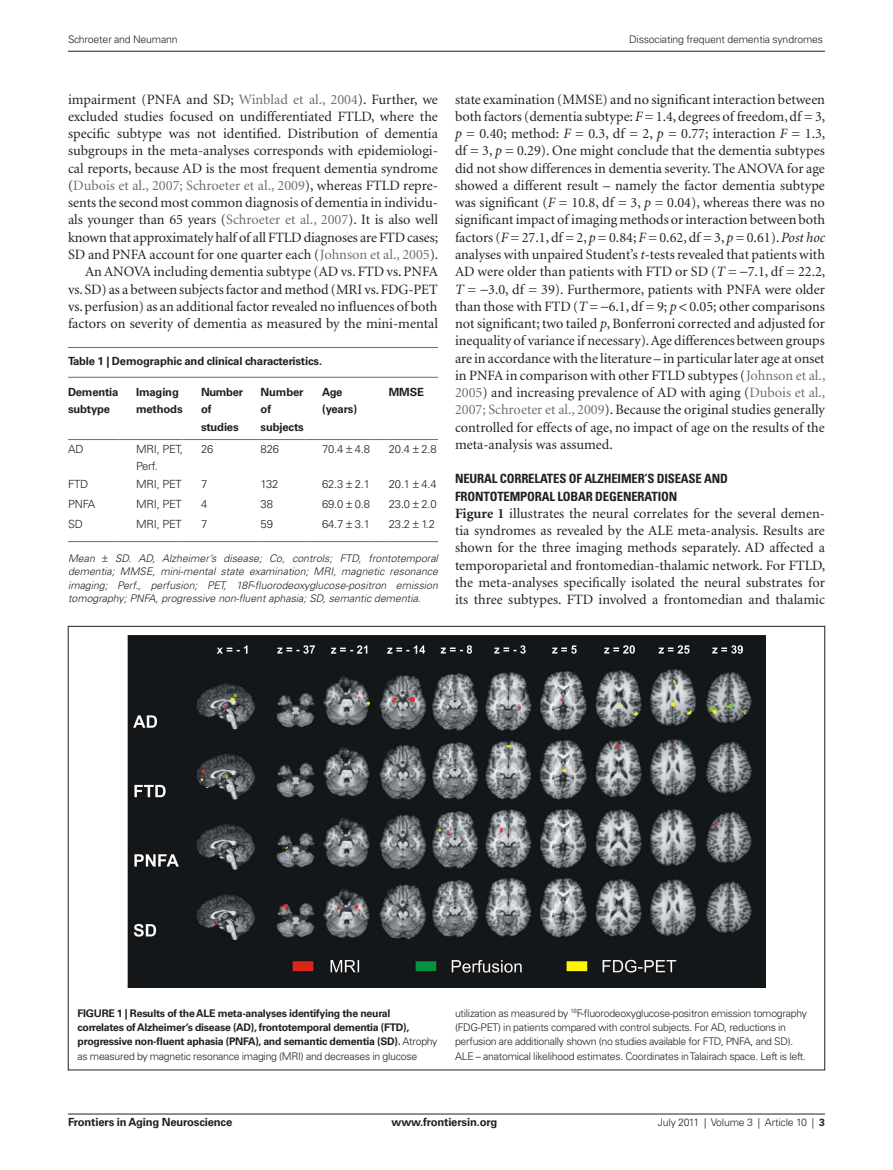
<style>
.page{position:relative;width:893px;height:1170px;background:#fff}
.page>*{position:absolute;margin:0;border:0;box-sizing:border-box;transform-origin:0 0}
.t1{font:14.25px/17.2px "Minion";color:#231f20;text-align:justify}
.t2{font:700 condensed 12.75px/17.2px "Univers";letter-spacing:-.01em;color:#231f20}
.t3{font:700 11.25px/17.2px "Univers";letter-spacing:-.015em;color:#231f20}
.t4{font:300 11.25px/17.2px "Univers";letter-spacing:-.015em;color:#231f20}
.t5{font:300 10.5px/14.2px "Univers";letter-spacing:-.025em;color:#231f20}
.t6{font:italic 300 10.5px/13.5px "Univers";color:#231f20;text-align:justify}
.t7{font:700 10.5px/14.2px "Univers";letter-spacing:-.025em;color:#231f20}
.s1{color:#6c6d70}
.s2{font-style:italic}
.s3{font-weight:700}
.s4{font-weight:300}
</style>
<div class="page">
<hr style="left:68px;top:347px;width:370px;height:1px;background:#6c6d70">
<hr style="left:68px;top:377px;width:370px;height:1px;background:#6c6d70">
<hr style="left:68px;top:439px;width:51px;height:1px;background:#6c6d70">
<svg style="left:119px;top:439px;width:17px;height:1px"></svg>
<hr style="left:136px;top:439px;width:47px;height:1px;background:#6c6d70">
<svg style="left:183px;top:439px;width:18px;height:1px"></svg>
<hr style="left:201px;top:439px;width:42px;height:1px;background:#6c6d70">
<svg style="left:243px;top:439px;width:18px;height:1px"></svg>
<hr style="left:261px;top:439px;width:44px;height:1px;background:#6c6d70">
<svg style="left:305px;top:439px;width:17px;height:1px"></svg>
<hr style="left:322px;top:439px;width:49px;height:1px;background:#6c6d70">
<svg style="left:371px;top:439px;width:18px;height:1px"></svg>
<hr style="left:389px;top:439px;width:49px;height:1px;background:#6c6d70">
<hr style="left:68px;top:541px;width:51px;height:1px;background:#6c6d70">
<svg style="left:119px;top:541px;width:17px;height:1px"></svg>
<hr style="left:136px;top:541px;width:47px;height:1px;background:#6c6d70">
<svg style="left:183px;top:541px;width:18px;height:1px"></svg>
<hr style="left:201px;top:541px;width:42px;height:1px;background:#6c6d70">
<svg style="left:243px;top:541px;width:18px;height:1px"></svg>
<hr style="left:261px;top:541px;width:44px;height:1px;background:#6c6d70">
<svg style="left:305px;top:541px;width:17px;height:1px"></svg>
<hr style="left:322px;top:541px;width:49px;height:1px;background:#6c6d70">
<svg style="left:371px;top:541px;width:18px;height:1px"></svg>
<hr style="left:389px;top:541px;width:49px;height:1px;background:#6c6d70">
<img style="left:128px;top:635px;width:637px;height:351px">
<hr style="left:68px;top:51px;width:757px;height:1px;background:#231f20">
<hr style="left:68px;top:1113px;width:757px;height:1px;background:#231f20">
<p class="t5" style="left:68px;top:32px;width:111px">Schroeter and Neumann</p>
<p class="t5" style="left:629px;top:32px;width:196px">Dissociating frequent dementia syndromes</p>
<p class="t1" style="left:68px;top:91px;width:372px;text-align:right">impairment (PNFA and SD; <span class="s1">Winblad et al., 2004</span>). Further, we excluded studies focused on undifferentiated FTLD, where the specific subtype was not identified. Distribution of dementia subgroups in the meta-analyses corresponds with epidemiologi&shy;cal reports, because AD is the most frequent dementia syndrome (<span class="s1">Dubois et al., 2007; Schroeter et al., 2009</span>), whereas FTLD repre&shy;sents the second most common diagnosis of dementia in individu&shy;als younger than 65 years (<span class="s1">Schroeter et al., 2007</span>). It is also well known that approximately half of all FTLD diagnoses are FTD cases; SD and PNFA account for one quarter each (<span class="s1">Johnson et al., 2005</span>).<br>An ANOVA including dementia subtype (AD vs. FTD vs. PNFA vs. SD) as a between subjects factor and method (MRI vs. FDG-PET vs. perfusion) as an additional factor revealed no influences of both factors on severity of dementia as measured by the mini-mental</p>
<p class="t3" style="left:68px;top:352px;width:256px">Table 1 | Demographic and clinical characteristics.</p>
<p class="t3" style="left:68px;top:383px;width:52px">Dementia subtype</p>
<p class="t3" style="left:136px;top:383px;width:48px">Imaging methods</p>
<p class="t3" style="left:201px;top:383px;width:44px">Number of studies</p>
<p class="t3" style="left:261px;top:383px;width:45px">Number of subjects</p>
<p class="t3" style="left:322px;top:383px;width:37px">Age (years)</p>
<p class="t3" style="left:389px;top:383px;width:37px">MMSE</p>
<p class="t4" style="left:68px;top:440px;width:17px">AD</p>
<p class="t4" style="left:136px;top:440px;width:48px">MRI, PET,<br>Perf.</p>
<p class="t4" style="left:201px;top:440px;width:14px">26</p>
<p class="t4" style="left:261px;top:440px;width:20px">826</p>
<p class="t4" style="left:322px;top:440px;width:49px">70.4 4.8</p>
<p class="t4" style="left:389px;top:440px;width:49px">20.4 2.8</p>
<p class="t4" style="left:68px;top:475px;width:22px">FTD</p>
<p class="t4" style="left:136px;top:475px;width:47px">MRI, PET</p>
<p class="t4" style="left:201px;top:475px;width:8px">7</p>
<p class="t4" style="left:261px;top:475px;width:19px">132</p>
<p class="t4" style="left:322px;top:475px;width:49px">62.3 2.1</p>
<p class="t4" style="left:389px;top:475px;width:49px">20.1 4.4</p>
<p class="t4" style="left:68px;top:495px;width:29px">PNFA</p>
<p class="t4" style="left:136px;top:495px;width:47px">MRI, PET</p>
<p class="t4" style="left:201px;top:495px;width:8px">4</p>
<p class="t4" style="left:261px;top:495px;width:14px">38</p>
<p class="t4" style="left:322px;top:495px;width:49px">69.0 0.8</p>
<p class="t4" style="left:389px;top:495px;width:49px">23.0 2.0</p>
<p class="t4" style="left:68px;top:515px;width:16px">SD</p>
<p class="t4" style="left:136px;top:515px;width:47px">MRI, PET</p>
<p class="t4" style="left:201px;top:515px;width:8px">7</p>
<p class="t4" style="left:261px;top:515px;width:14px">59</p>
<p class="t4" style="left:322px;top:515px;width:49px">64.7 3.1</p>
<p class="t4" style="left:389px;top:515px;width:48px">23.2 1.2</p>
<p class="t6" style="left:68px;top:551px;width:28px">Mean</p>
<p class="t6" style="left:68px;top:551px;width:371px;text-indent:47px">SD. AD, Alzheimer’s disease; Co, controls; FTD, frontotemporal dementia; MMSE, mini-mental state examination; MRI, magnetic resonance imaging; Perf., perfusion; PET, 18F-fluorodeoxyglucose-positron emission tomography; PNFA, progressive non-fluent aphasia; SD, semantic dementia.</p>
<p class="t1" style="left:455px;top:91px;width:372px">state examination (MMSE) and no significant interaction between both factors (dementia subtype: <span class="s2">F</span> = 1.4, degrees of freedom, df = 3, <span class="s2">p</span> = 0.40; method: <span class="s2">F</span> = 0.3, df = 2, <span class="s2">p</span> = 0.77; interaction <span class="s2">F</span> = 1.3, df = 3, <span class="s2">p</span> = 0.29). One might conclude that the dementia subtypes did not show differences in dementia severity. The ANOVA for age showed a different result – namely the factor dementia subtype was significant (<span class="s2">F</span> = 10.8, df = 3, <span class="s2">p</span> = 0.04), whereas there was no significant impact of imaging methods or interaction between both factors (<span class="s2">F</span> = 27.1, df = 2, <span class="s2">p</span> = 0.84; <span class="s2">F</span> = 0.62, df = 3, <span class="s2">p</span> = 0.61). <span class="s2">Post hoc </span>analyses with unpaired Student’s <span class="s2">t</span>-tests revealed that patients with AD were older than patients with FTD or SD (<span class="s2">T</span> = −7.1, df = 22.2, <span class="s2">T</span> = −3.0, df = 39). Furthermore, patients with PNFA were older than those with FTD (<span class="s2">T</span> = −6.1, df = 9; <span class="s2">p</span> 0.05; other comparisons not significant; two tailed <span class="s2">p</span>, Bonferroni corrected and adjusted for inequality of variance if necessary). Age differences between groups are in accordance with the literature – in particular later age at onset in PNFA in comparison with other FTLD subtypes (<span class="s1">Johnson et al., 2005</span>) and increasing prevalence of AD with aging (<span class="s1">Dubois et al., 2007; Schroeter et al., 2009</span>). Because the original studies generally controlled for effects of age, no impact of age on the results of the meta-analysis was assumed.</p>
<p class="t2" style="left:455px;top:470px;width:275px">NEURAL CORRELATES OF ALZHEIMER’S DISEASE AND<br>FRONTOTEMPORAL LOBAR DEGENERATION</p>
<p class="t1" style="left:455px;top:505px;width:372px"><span class="s3">Figure 1</span> illustrates the neural correlates for the several demen&shy;tia syndromes as revealed by the ALE meta-analysis. Results are shown for the three imaging methods separately. AD affected a temporoparietal and frontomedian-thalamic network. For FTLD, the meta-analyses specifically isolated the neural substrates for its three subtypes. FTD involved a frontomedian and thalamic</p>
<p class="t7" style="left:78px;top:1005px;width:361px">Fig ure 1 | Results of the ALE meta-analyses identifying the neural correlates of Alzheimer’s disease (AD), frontotemporal dementia (FTD), progressive non-fluent aphasia (PNFA), and semantic dementia (SD). <span class="s4">Atrophy as measured by magnetic resonance imaging (MRI) and decreases in glucose</span></p>
<p class="t5" style="left:455px;top:1005px;width:353px">utilization as measured by <sup>18</sup>F-fluorodeoxyglucose-positron emission tomography (FDG-PET) in patients compared with control subjects. For AD, reductions in perfusion are additionally shown (no studies available for FTD, PNFA, and SD).<br>ALE – anatomical likelihood estimates. Coordinates in Talairach space. Left is left.</p>
<p class="t3" style="left:68px;top:1113px;width:166px">Frontiers in Aging Neuroscience</p>
<p class="t3" style="left:392px;top:1113px;width:107px">www.frontiersin.org</p>
<p class="t5" style="left:658px;top:1115px;width:168px">July 2011 | Volume 3 | Article 10 | <span class="s3">3</span></p>
</div>
